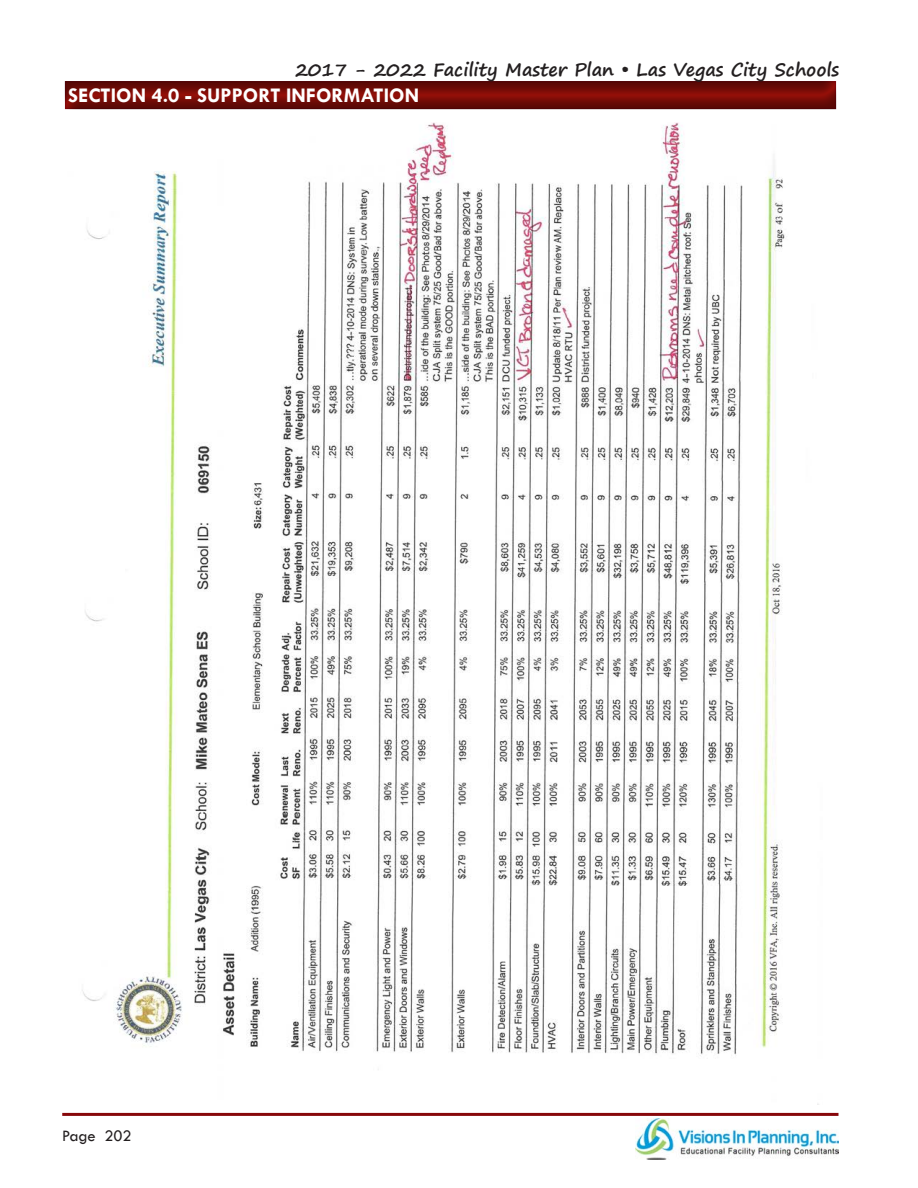
<style>
.page{position:relative;width:918px;height:1188px;background:#fff}
.page>*{position:absolute;margin:0;border:0;box-sizing:border-box;transform-origin:0 0}
.t1{font:700 21px "Tw Cen";color:#fff}
.t2{font:700 18px "Segoe Print";color:#231f20}
.t3{font:16.5px "Tw Cen";color:#231f20}
</style>
<div class="page">
<div style="left:62px;top:80px;width:776px;height:31px;background:#231f20;opacity:.5"></div>
<hr style="left:62px;top:1113px;width:776px;height:3px;background:#87070a">
<img style="left:635px;top:1118px;width:203px;height:41px">
<img style="left:82px;top:122px;width:703px;height:934px">
<p class="t2" style="left:295px;top:53px;width:546px">2017 - 2022 Facility Master Plan • Las Vegas City Schools</p>
<p class="t1" style="left:68px;top:83px;width:352px">SECTION 4.0 - SUPPORT INFORMATION</p>
<p class="t3" style="left:62px;top:1126px;width:71px">Page 202</p>
</div>
